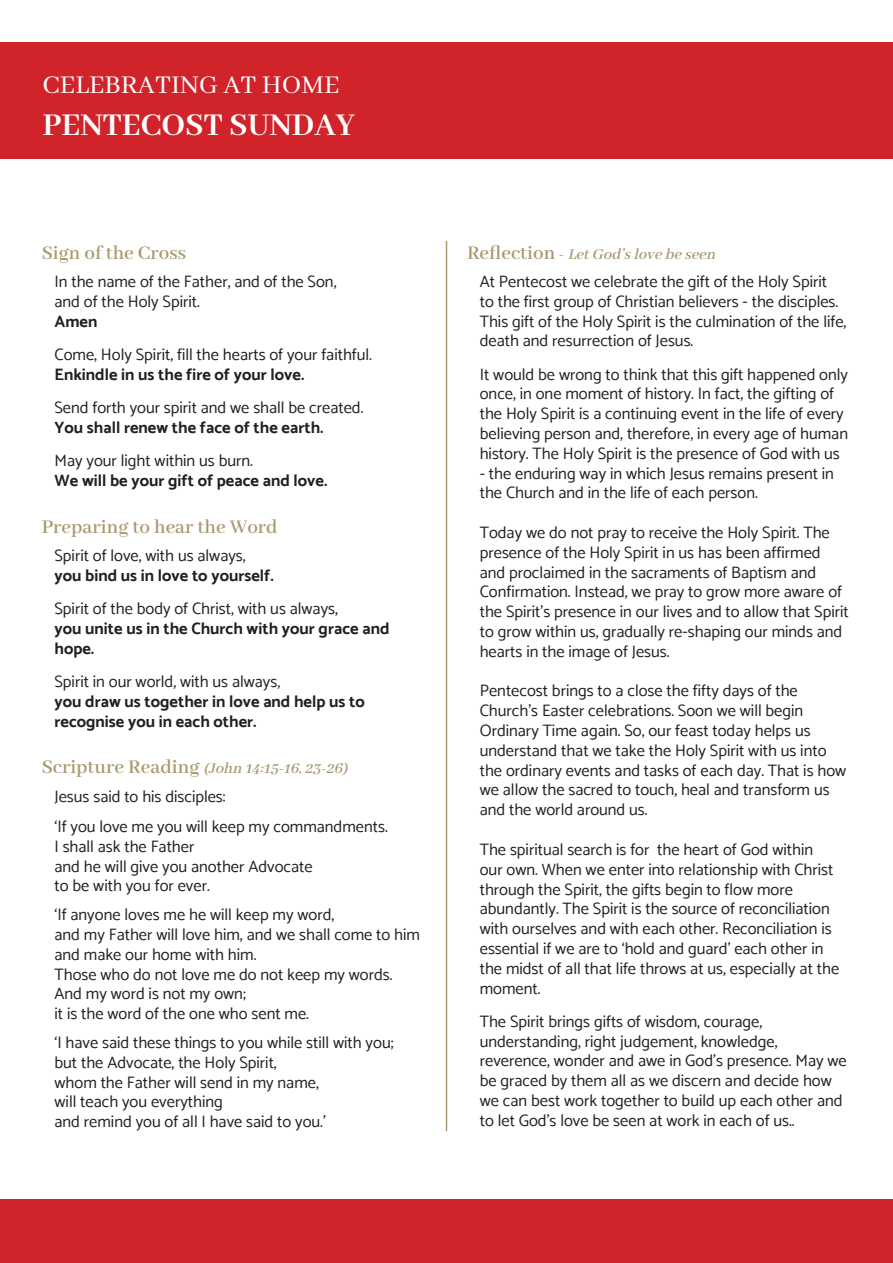
<style>
.page{position:relative;width:893px;height:1263px;background:#fff}
.page>*{position:absolute;margin:0;border:0;box-sizing:border-box;transform-origin:0 0}
.Reverse_Subhead{font:700 34.5px "Abhaya Libre";color:#fff}
.Reverse_Heading{font:28.5px "Abhaya Libre";color:#fff}
.Small_Heads{font:600 21px "Abhaya Libre";color:#a7996e}
.Indented_basic{font:16.5px/19.8px "Catamaran";color:#231f20}
.Indented_basic-2{font:700 16.5px/19.8px "Catamaran";color:#231f20}
.Small_Heads-2{font:italic 600 16.5px "Abhaya Libre";color:#a7996e}
.s1{font-style:normal;font-size:21px}
.s2{font-style:normal}
</style>
<div class="page">
<div style="left:0;top:43px;width:893px;height:116px;background:#d1232a"></div>
<hr style="left:446px;top:241px;width:1px;height:890px;background:#a7996e">
<div style="left:0;top:1199px;width:893px;height:64px;background:#d1232a"></div>
<p class="Reverse_Heading" style="left:43px;top:69px;width:298px">CELEBRATING AT HOME</p>
<p class="Reverse_Subhead" style="left:43px;top:106px;width:314px">PENTECOST SUNDAY</p>
<p class="Small_Heads" style="left:42px;top:241px;width:146px">Sign of the Cross</p>
<p class="Indented_basic" style="left:55px;top:271px;width:283px">In the name of the Father, and of the Son,</p>
<p class="Indented_basic" style="left:55px;top:291px;width:147px">and of the Holy Spirit.</p>
<p class="Indented_basic-2" style="left:55px;top:311px;width:44px">Amen</p>
<p class="Indented_basic" style="left:55px;top:344px;width:319px">Come, Holy Spirit, fill the hearts of your faithful.</p>
<p class="Indented_basic-2" style="left:55px;top:364px;width:251px">Enkindle in us the fire of your love.</p>
<p class="Indented_basic" style="left:55px;top:397px;width:310px">Send forth your spirit and we shall be created.</p>
<p class="Indented_basic-2" style="left:55px;top:417px;width:271px">You shall renew the face of the earth.</p>
<p class="Indented_basic" style="left:55px;top:450px;width:200px">May your light within us burn.</p>
<p class="Indented_basic-2" style="left:55px;top:470px;width:274px">We will be your gift of peace and love.</p>
<p class="Small_Heads" style="left:42px;top:515px;width:237px">Preparing to hear the Word</p>
<p class="Indented_basic" style="left:55px;top:545px;width:193px">Spirit of love, with us always,</p>
<p class="Indented_basic-2" style="left:55px;top:565px;width:221px">you bind us in love to yourself.</p>
<p class="Indented_basic" style="left:55px;top:598px;width:285px">Spirit of the body of Christ, with us always,</p>
<p class="Indented_basic-2" style="left:55px;top:618px;width:336px">you unite us in the Church with your grace and hope.</p>
<p class="Indented_basic" style="left:55px;top:671px;width:227px">Spirit in our world, with us always,</p>
<p class="Indented_basic-2" style="left:55px;top:691px;width:312px">you draw us together in love and help us to recognise you in each other.</p>
<p class="Small_Heads-2" style="left:42px;top:760px;width:311px"><span class="s1">S cripture Re adin g</span> (John 14:15-16,23-26)</p>
<p class="Indented_basic" style="left:55px;top:786px;width:173px">Jesus said to his disciples:</p>
<p class="Indented_basic" style="left:55px;top:816px;width:335px">‘If you love me you will keep my commandments.</p>
<p class="Indented_basic" style="left:55px;top:836px;width:141px">I shall ask the Father</p>
<p class="Indented_basic" style="left:55px;top:856px;width:260px">and he will give you another Advocate</p>
<p class="Indented_basic" style="left:55px;top:876px;width:157px">to be with you for ever.</p>
<p class="Indented_basic" style="left:55px;top:905px;width:281px">‘If anyone loves me he will keep my word,</p>
<p class="Indented_basic" style="left:55px;top:924px;width:367px">and my Father will love him, and we shall come to him</p>
<p class="Indented_basic" style="left:55px;top:944px;width:203px">and make our home with him.</p>
<p class="Indented_basic" style="left:55px;top:964px;width:340px">Those who do not love me do not keep my words.</p>
<p class="Indented_basic" style="left:55px;top:984px;width:193px">And my word is not my own;</p>
<p class="Indented_basic" style="left:55px;top:1004px;width:256px">it is the word of the one who sent me.</p>
<p class="Indented_basic" style="left:55px;top:1032px;width:341px">‘I have said these things to you while still with you;</p>
<p class="Indented_basic" style="left:55px;top:1052px;width:224px">but the Advocate, the Holy Spirit,</p>
<p class="Indented_basic" style="left:55px;top:1072px;width:266px">whom the Father will send in my name,</p>
<p class="Indented_basic" style="left:55px;top:1092px;width:170px">will teach you everything</p>
<p class="Indented_basic" style="left:55px;top:1112px;width:273px">and remind you of all I have said to you.’</p>
<p class="Small_Heads-2" style="left:467px;top:245px;width:254px"><span class="s1">R e fl e c t i o n</span> <span class="s2">-</span> LetGod’slovebeseen</p>
<p class="Indented_basic" style="left:480px;top:271px;width:368px">At Pentecost we celebrate the gift of the Holy Spirit<br>to the first group of Christian believers - the disciples.<br>This gift of the Holy Spirit is the culmination of the life, death and resurrection of Jesus.</p>
<p class="Indented_basic" style="left:480px;top:364px;width:370px">It would be wrong to think that this gift happened only once, in one moment of history. In fact, the gifting of the Holy Spirit is a continuing event in the life of every believing person and, therefore, in every age of human history. The Holy Spirit is the presence of God with us</p>
<p class="Indented_basic" style="left:480px;top:463px;width:356px">- the enduring way in which Jesus remains present in the Church and in the life of each person.</p>
<p class="Indented_basic" style="left:480px;top:522px;width:370px">Today we do not pray to receive the Holy Spirit. The presence of the Holy Spirit in us has been affirmed and proclaimed in the sacraments of Baptism and Confirmation. Instead, we pray to grow more aware of the Spirit’s presence in our lives and to allow that Spirit to grow within us, gradually re-shaping our minds and hearts in the image of Jesus.</p>
<p class="Indented_basic" style="left:480px;top:681px;width:368px">Pentecost brings to a close the fifty days of the Church’s Easter celebrations. Soon we will begin Ordinary Time again. So, our feast today helps us understand that we take the Holy Spirit with us into the ordinary events and tasks of each day. That is how we allow the sacred to touch, heal and transform us and the world around us.</p>
<p class="Indented_basic" style="left:480px;top:839px;width:361px">The spiritual search is for the heart of God within our own. When we enter into relationship with Christ through the Spirit, the gifts begin to flow more abundantly. The Spirit is the source of reconciliation with ourselves and with each other. Reconciliation is essential if we are to ‘hold and guard’ each other in the midst of all that life throws at us, especially at the moment.</p>
<p class="Indented_basic" style="left:480px;top:1011px;width:368px">The Spirit brings gifts of wisdom, courage, understanding, right judgement, knowledge, reverence, wonder and awe in God’s presence. May we be graced by them all as we discern and decide how we can best work together to build up each other and to let God’s love be seen at work in each of us..</p>
</div>
